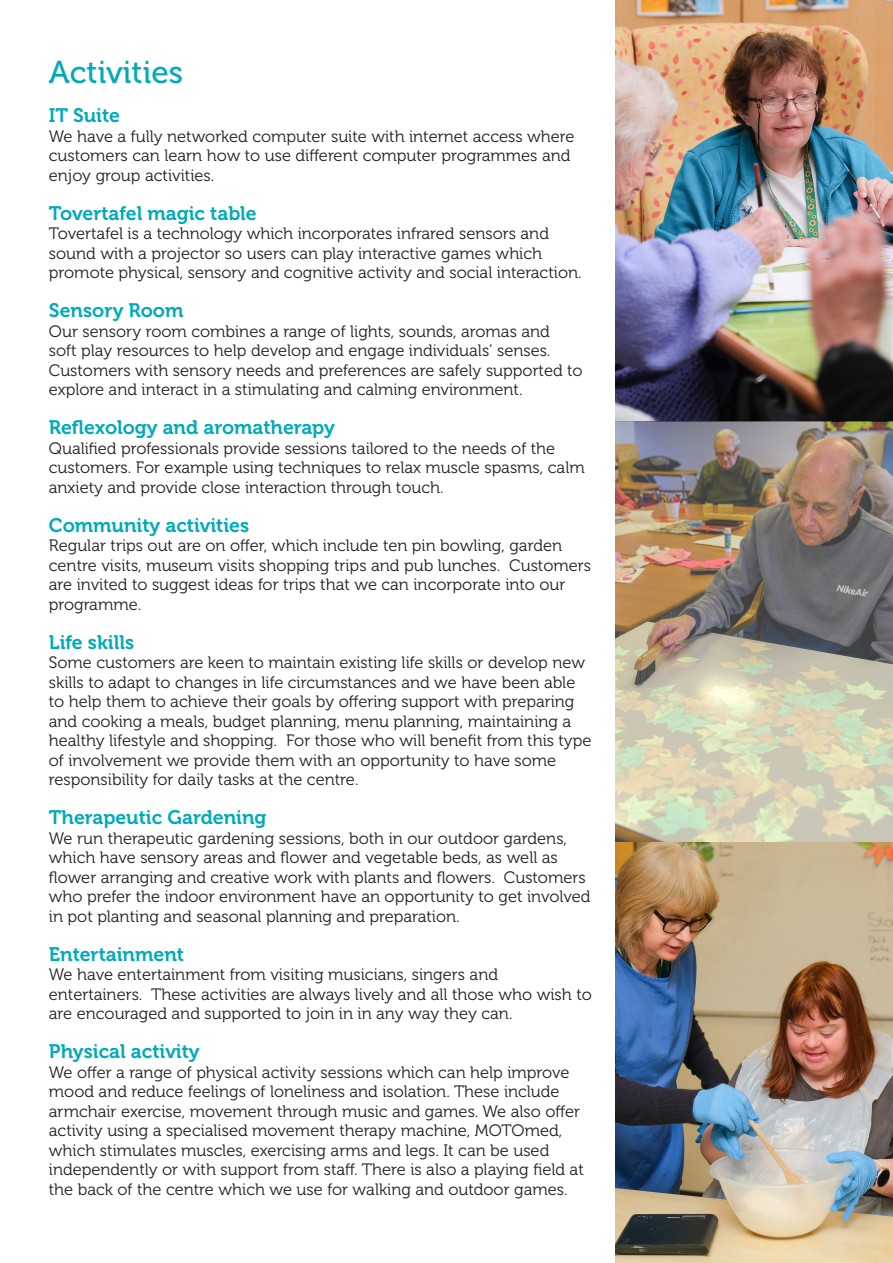
<style>
.page{position:relative;width:893px;height:1263px;background:#fff}
.page>*{position:absolute;margin:0;border:0;box-sizing:border-box;transform-origin:0 0}
.t1{font:31.5px "Museo 500";color:#00aab9}
.t2{font:19.5px "Museo 700";color:#00aab9}
.t3{font:16.5px/19.5px "Museo 300";color:#231f20}
</style>
<div class="page">
<img style="left:615px;top:0;width:278px;height:1263px">
<img style="left:615px;top:421px;width:278px;height:421px">
<p class="t1" style="left:49px;top:55px;width:136px">Activities</p>
<p class="t2" style="left:49px;top:105px;width:73px">IT Suite</p>
<p class="t3" style="left:49px;top:127px;width:527px">We have a fully networked computer suite with internet access where customers can learn how to use different computer programmes and enjoy group activities.</p>
<p class="t2" style="left:49px;top:202px;width:209px">Tovertafel magic table</p>
<p class="t3" style="left:49px;top:224px;width:534px">Tovertafel is a technology which incorporates infrared sensors and sound with a projector so users can play interactive games which promote physical, sensory and cognitive activity and social interaction.</p>
<p class="t2" style="left:49px;top:300px;width:136px">Sensory Room</p>
<p class="t3" style="left:49px;top:322px;width:535px">Our sensory room combines a range of lights, sounds, aromas and<br>soft play resources to help develop and engage individuals’ senses.<br>Customers with sensory needs and preferences are safely supported to explore and interact in a stimulating and calming environment.</p>
<p class="t2" style="left:49px;top:417px;width:288px">Reflexology and aromatherapy</p>
<p class="t3" style="left:49px;top:439px;width:537px">Qualified professionals provide sessions tailored to the needs of the customers. For example using techniques to relax muscle spasms, calm anxiety and provide close interaction through touch.</p>
<p class="t2" style="left:49px;top:514px;width:202px">Community activities</p>
<p class="t3" style="left:49px;top:536px;width:544px">Regular trips out are on offer, which include ten pin bowling, garden centre visits, museum visits shopping trips and pub lunches. Customers are invited to suggest ideas for trips that we can incorporate into our programme.</p>
<p class="t2" style="left:49px;top:631px;width:87px">Life skills</p>
<p class="t3" style="left:49px;top:653px;width:544px">Some customers are keen to maintain existing life skills or develop new skills to adapt to changes in life circumstances and we have been able to help them to achieve their goals by offering support with preparing and cooking a meals, budget planning, menu planning, maintaining a healthy lifestyle and shopping. For those who will benefit from this type of involvement we provide them with an opportunity to have some responsibility for daily tasks at the centre.</p>
<p class="t2" style="left:49px;top:807px;width:219px">Therapeutic Gardening</p>
<p class="t3" style="left:49px;top:829px;width:543px">We run therapeutic gardening sessions, both in our outdoor gardens, which have sensory areas and flower and vegetable beds, as well as flower arranging and creative work with plants and flowers. Customers who prefer the indoor environment have an opportunity to get involved in pot planting and seasonal planning and preparation.</p>
<p class="t2" style="left:49px;top:943px;width:137px">Entertainment</p>
<p class="t3" style="left:49px;top:965px;width:544px">We have entertainment from visiting musicians, singers and entertainers. These activities are always lively and all those who wish to are encouraged and supported to join in in any way they can.</p>
<p class="t2" style="left:49px;top:1041px;width:152px">Physical activity</p>
<p class="t3" style="left:49px;top:1063px;width:536px">We offer a range of physical activity sessions which can help improve mood and reduce feelings of loneliness and isolation. These include armchair exercise, movement through music and games. We also offer activity using a specialised movement therapy machine, MOTOmed, which stimulates muscles, exercising arms and legs. It can be used independently or with support from staff. There is also a playing field at the back of the centre which we use for walking and outdoor games.</p>
</div>
